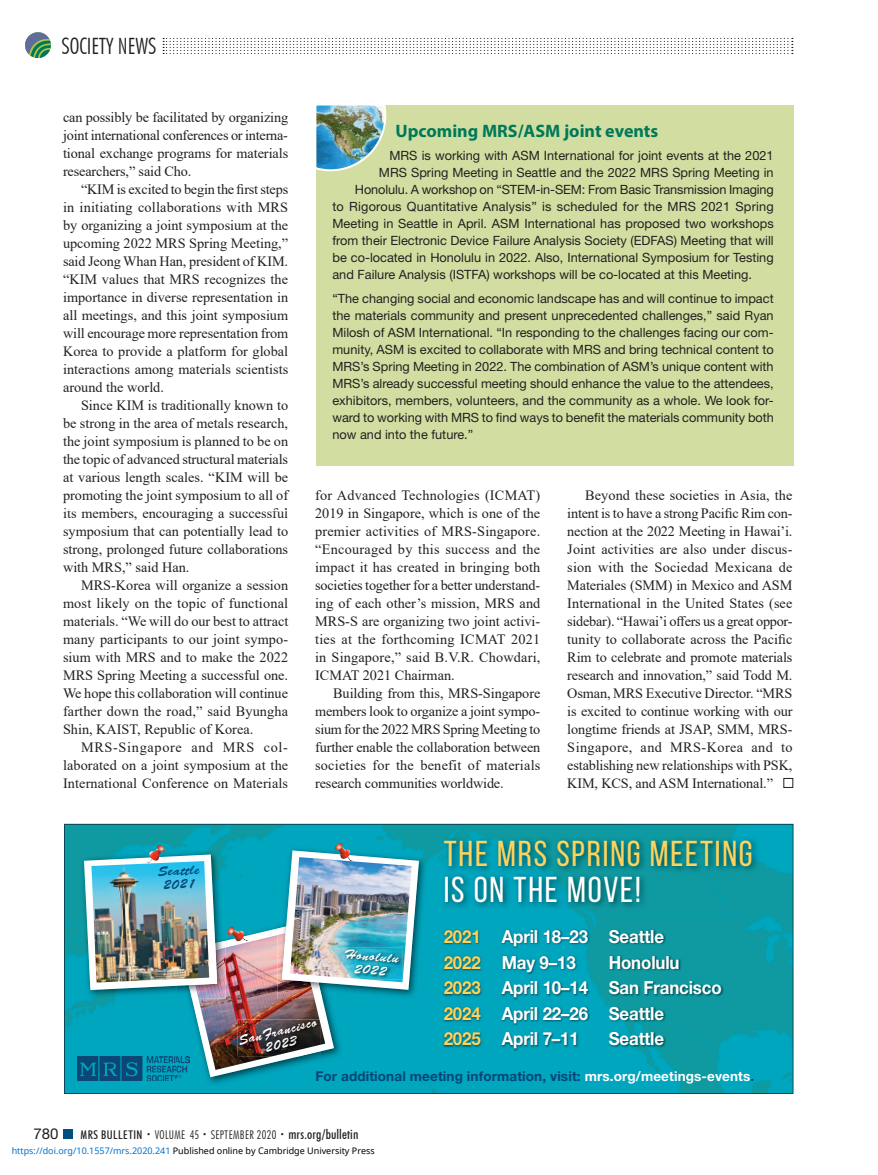
<style>
.page{position:relative;width:878px;height:1175px;background:#fff}
.page>*{position:absolute;margin:0;border:0;box-sizing:border-box;transform-origin:0 0}
.t1{font:36px "Bebas Neue";letter-spacing:.05em;color:#fed35c}
.t2{font:36px "Bebas Neue";letter-spacing:.05em;color:#fff}
.t3{font:300 condensed 22.5px "Futura BT";color:#231f20}
.t4{font:700 18px/25.5px "Helvetica Neue LT Std";letter-spacing:-.01em;color:#fff;scale:.94 1}
.t5{font:700 18px "Myriad Pro";color:#007959}
.t6{font:15px "Helvetica Neue LT Std";color:#231f20}
.t7{font:14.25px/18px "Times New Roman";color:#231f20;text-align:justify}
.t8{font:700 13.5px "Helvetica Neue LT Std";letter-spacing:.01em;color:#004677}
.t9{font:13.5px/13.5px "Brush Script Std";color:#fff;text-align:center}
.t10{font:13.5px/13.5px "Brush Script Std";color:#004677;text-align:center}
.t11{font:12.75px/17.1px "Helvetica Neue LT Std";color:#231f20;text-align:justify}
.t12{font:300 condensed 12px "Futura BT";letter-spacing:.03em;color:#231f20}
.t13{font:9px "Noto Sans";color:#000}
.s1{color:#fed35c}
.s2{color:#fff}
.s3{font-weight:500}
.s4{font-size:7.5px}
.s5{font-weight:500;font-size:13.5px}
.s6{color:#0172cf}
</style>
<div class="page">
<div style="left:63px;top:1130px;width:9px;height:9px;background:#014f80"></div>
<svg style="left:25px;top:32px;width:26px;height:26px"></svg>
<svg style="left:163px;top:38px;width:629px;height:16px"></svg>
<div style="left:783px;top:778px;width:10px;height:10px;border:1px solid #231f20"></div>
<div style="left:316px;top:105px;width:477px;height:360px;background:#d2dea1"></div>
<img style="left:316px;top:105px;width:71px;height:67px">
<img style="left:64px;top:824px;width:729px;height:269px">
<img style="left:177px;top:1077px;width:165px;height:8px">
<img style="left:440px;top:836px;width:319px;height:73px">
<img style="left:443px;top:928px;width:280px;height:123px">
<img style="left:78px;top:1056px;width:111px;height:24px">
<img style="left:80px;top:850px;width:4px;height:148px">
<img style="left:419px;top:846px;width:8px;height:152px">
<img style="left:84px;top:843px;width:335px;height:234px">
<img style="left:290px;top:857px;width:121px;height:125px">
<img style="left:343px;top:947px;width:60px;height:32px">
<h2 class="t3" style="left:62px;top:32px;width:96px">SOcIETY NEWS</h2>
<p class="t7" style="left:63px;top:107px;width:227px">can possibly be facilitated by organizing joint international conferences or interna&shy;tional exchange programs for materials researchers,” said Cho.</p>
<p class="t7" style="left:63px;top:179px;width:227px;text-indent:18px">“KIM is excited to begin the first steps in initiating collaborations with MRS by organizing a joint symposium at the upcoming 2022 MRS Spring Meeting,” said Jeong Whan Han, president of KIM. “KIM values that MRS recognizes the importance in diverse representation in all meetings, and this joint symposium will encourage more representation from Korea to provide a platform for global interactions among materials scientists around the world.</p>
<p class="t7" style="left:63px;top:395px;width:227px;text-indent:18px">Since KIM is traditionally known to be strong in the area of metals research, the joint symposium is planned to be on the topic of advanced structural materials at various length scales. “KIM will be promoting the joint symposium to all of its members, encouraging a successful symposium that can potentially lead to strong, prolonged future collaborations with MRS,” said Han.</p>
<p class="t7" style="left:63px;top:575px;width:227px;text-indent:18px">MRS-Korea will organize a session most likely on the topic of functional materials. “We will do our best to attract many participants to our joint sympo&shy;sium with MRS and to make the 2022<br>MRS Spring Meeting a successful one.<br>We hope this collaboration will continue farther down the road,” said Byungha Shin, KAIST, Republic of Korea.</p>
<p class="t7" style="left:63px;top:737px;width:227px;text-indent:18px">MRS-Singapore and MRS col&shy;laborated on a joint symposium at the International Conference on Materials</p>
<p class="t5" style="left:395px;top:119px;width:264px">Upcoming MRS/ASM joint events</p>
<p class="t11" style="left:389px;top:146px;width:386px">MRS is working with ASM International for joint events at the 2021</p>
<p class="t11" style="left:379px;top:163px;width:396px">MRS Spring Meeting in Seattle and the 2022 MRS Spring Meeting in</p>
<p class="t11" style="left:355px;top:181px;width:420px">Honolulu. A workshop on “STEM-in-SEM: From Basic Transmission Imaging</p>
<p class="t11" style="left:332px;top:198px;width:443px">to Rigorous Quantitative Analysis” is scheduled for the MRS 2021 Spring</p>
<p class="t11" style="left:332px;top:215px;width:443px">Meeting in Seattle in April. ASM International has proposed two workshops</p>
<p class="t11" style="left:332px;top:232px;width:443px">from their Electronic Device Failure Analysis Society (EDFAS) Meeting that will</p>
<p class="t11" style="left:332px;top:249px;width:443px">be co-located in Honolulu in 2022. Also, International Symposium for Testing</p>
<p class="t11" style="left:332px;top:266px;width:421px">and Failure Analysis (ISTFA) workshops will be co-located at this Meeting.</p>
<p class="t11" style="left:332px;top:289px;width:443px">“The changing social and economic landscape has and will continue to impact the materials community and present unprecedented challenges,” said Ryan Milosh of ASM International. “In responding to the challenges facing our com&shy;munity, ASM is excited to collaborate with MRS and bring technical content to MRS’s Spring Meeting in 2022. The combination of ASM’s unique content with MRS’s already successful meeting should enhance the value to the attendees, exhibitors, members, volunteers, and the community as a whole. We look for&shy;ward to working with MRS to find ways to benefit the materials community both now and into the future.”</p>
<p class="t7" style="left:315px;top:485px;width:227px">for Advanced Technologies (ICMAT)<br>2019 in Singapore, which is one of the premier activities of MRS-Singapore. “Encouraged by this success and the impact it has created in bringing both societies together for a better understand&shy;ing of each other’s mission, MRS and MRS-S are organizing two joint activi&shy;ties at the forthcoming ICMAT 2021 in Singapore,” said B.V.R. Chowdari, ICMAT 2021 Chairman.</p>
<p class="t7" style="left:315px;top:683px;width:227px;text-indent:18px">Building from this, MRS-Singapore members look to organize a joint sympo&shy;sium for the 2022 MRS Spring Meeting to further enable the collaboration between societies for the benefit of materials research communities worldwide.</p>
<p class="t7" style="left:567px;top:485px;width:227px;text-indent:18px">Beyond these societies in Asia, the intent is to have a strong Pacific Rim con&shy;nection at the 2022 Meeting in Hawai’i.<br>Joint activities are also under discus&shy;sion with the Sociedad Mexicana de Materiales (SMM) in Mexico and ASM International in the United States (see sidebar). “Hawai’i offers us a great oppor&shy;tunity to collaborate across the Pacific Rim to celebrate and promote materials research and innovation,” said Todd M.<br>Osman, MRS Executive Director. “MRS is excited to continue working with our longtime friends at JSAP, SMM, MRS-Singapore, and MRS-Korea and to establishing new relationships with PSK, KIM, KCS, and ASM International.”</p>
<p class="t10" style="left:157px;top:865px;width:43px;rotate:-3deg">Seattle<br>2021</p>
<h1 class="t1" style="left:443px;top:833px;width:310px">THE MRS SPRING MEETING</h1>
<h1 class="t2" style="left:443px;top:869px;width:198px">IS ON THE MOVE!</h1>
<p class="t4" style="left:443px;top:923px;width:236px"><span class="s1">2021</span> April 18–23 Seattle<br><span class="s1">2022</span> May 9–13</p>
<p class="t9" style="left:345px;top:947px;width:56px;rotate:5deg">Honolulu<br>2022</p>
<p class="t4" style="left:443px;top:949px;width:297px;text-indent:165px">Honolulu<br><span class="s1">2023</span> April 10–14 San Francisco<br><span class="s1">2024</span> April 22–26 Seattle<br><span class="s1">2025</span> April 7–11</p>
<p class="t9" style="left:237px;top:1034px;width:82px;rotate:-14deg">SanFrancisco<br>2023</p>
<p class="t4" style="left:608px;top:1025px;width:60px">Seattle</p>
<p class="t8" style="left:315px;top:1067px;width:440px">For additional meeting information, visit: <span class="s2">mrs.org/meetings-events</span>.</p>
<p class="t6" style="left:33px;top:1124px;width:27px">780</p>
<p class="t12" style="left:81px;top:1127px;width:279px"><span class="s3">MRS BULLETIN</span> <span class="s4">•</span> VOLUME 45 <span class="s4">•</span> SEPTEMBER 2020 <span class="s4">•</span> <span class="s5">mrs.org/bulletin</span></p>
<p class="t13" style="left:12px;top:1144px;width:364px"><span class="s6">https://doi.org/10.1557/mrs.2020.241</span> Published online by Cambridge University Press</p>
</div>
